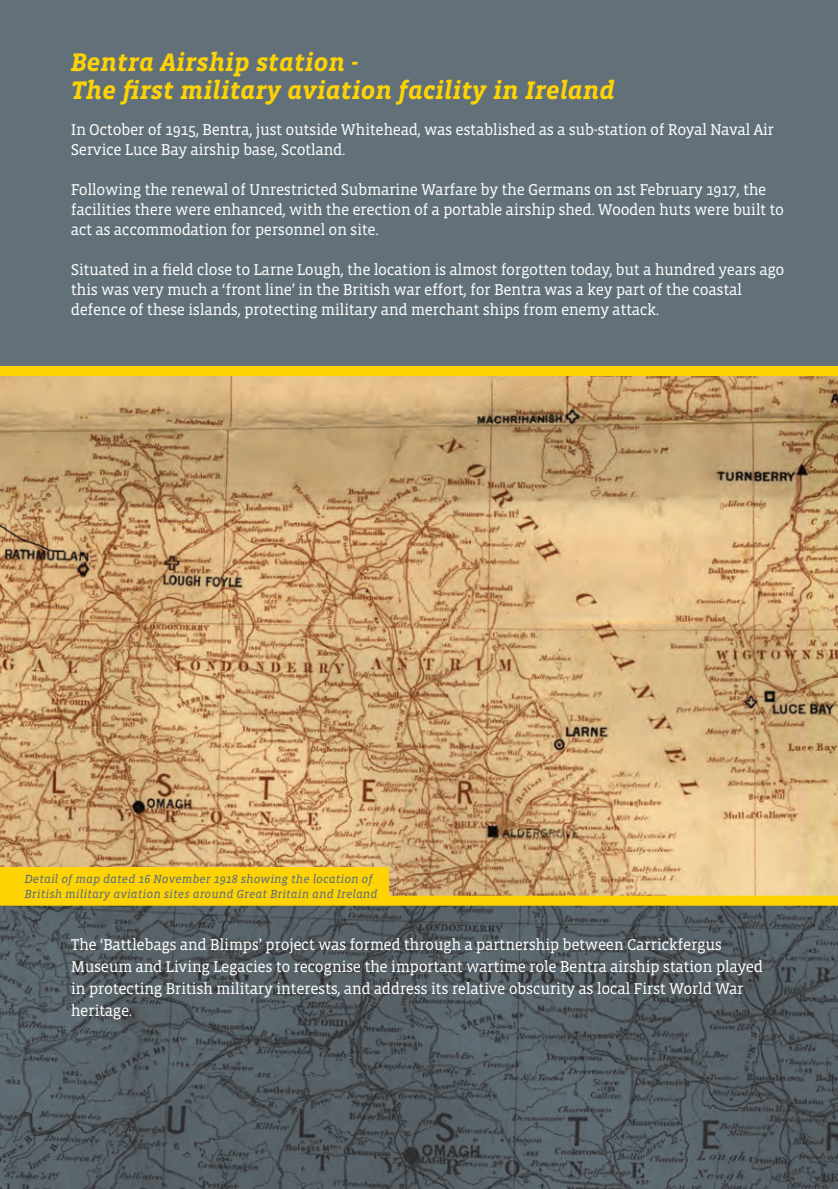
<style>
.page{position:relative;width:838px;height:1189px;background:#fff}
.page>*{position:absolute;margin:0;border:0;box-sizing:border-box;transform-origin:0 0}
.t1{font:italic 700 26px/28.2px "Vista Slab OTCE";color:#fed304}
.t2{font:16px/20px "Vista Slab OTCE";letter-spacing:-.025em;color:#fff}
.t3{font:italic 12px/15.4px "Vista Slab OTCE";color:#627179}
</style>
<div class="page">
<div style="left:0;top:0;width:837px;height:1189px;background:#627179"></div>
<img style="left:0;top:906px;width:837px;height:283px">
<svg style="left:0;top:376px;width:837px;height:520px"></svg>
<div style="left:0;top:366px;width:837px;height:10px;background:#fed304"></div>
<div style="left:0;top:896px;width:837px;height:10px;background:#fed304"></div>
<div style="left:0;top:867px;width:388px;height:38px;background:#fed304"></div>
<h1 class="t1" style="left:71px;top:50px;width:545px">Bentra Airship station -<br>The first military aviation facility in Ireland</h1>
<p class="t2" style="left:71px;top:121px;width:704px">In October of 1915, Bentra, just outside Whitehead, was established as a sub-station of Royal Naval Air<br>Service Luce Bay airship base, Scotland.</p>
<p class="t2" style="left:71px;top:181px;width:714px">Following the renewal of Unrestricted Submarine Warfare by the Germans on 1st February 1917, the facilities there were enhanced, with the erection of a portable airship shed. Wooden huts were built to act as accommodation for personnel on site.</p>
<p class="t2" style="left:71px;top:261px;width:715px">Situated in a field close to Larne Lough, the location is almost forgotten today, but a hundred years ago this was very much a ‘front line’ in the British war effort, for Bentra was a key part of the coastal defence of these islands, protecting military and merchant ships from enemy attack.</p>
<p class="t3" style="left:24px;top:872px;width:354px">Detail of map dated 16 November 1918 showing the location of<br>British military aviation sites around Great Britain and Ireland</p>
<p class="t2" style="left:71px;top:934px;width:693px;line-height:22px">The ‘Battlebags and Blimps’ project was formed through a partnership between Carrickfergus Museum and Living Legacies to recognise the important wartime role Bentra airship station played in protecting British military interests, and address its relative obscurity as local First World War heritage.</p>
</div>
